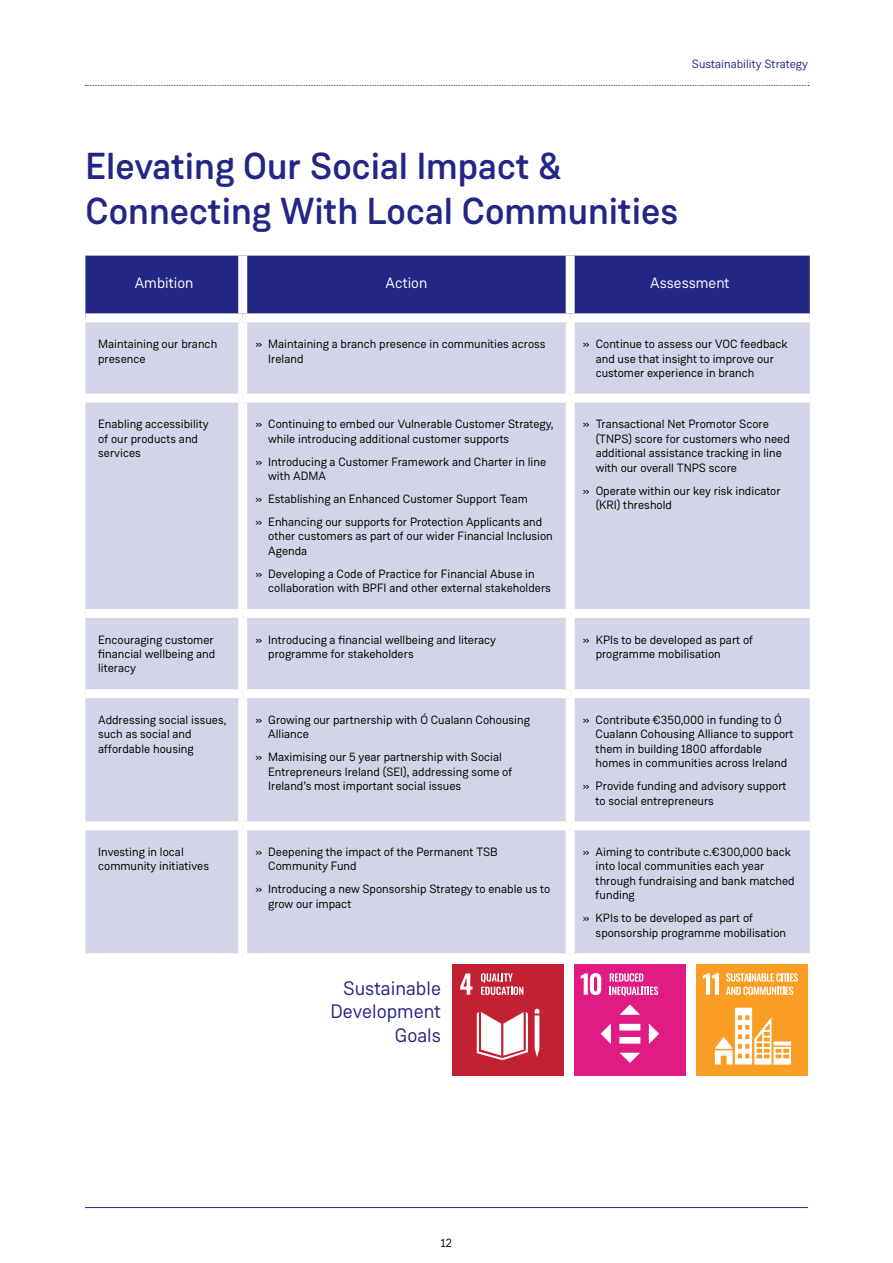
<style>
.page{position:relative;width:893px;height:1263px;background:#fff}
.page>*{position:absolute;margin:0;border:0;box-sizing:border-box;transform-origin:0 0}
.t1{font:500 37.5px/45px "Weissenhof Grotesk";color:#242686}
.t2{font:19.5px/23.4px "Weissenhof Grotesk";color:#242686;text-align:right}
.t3{font:15px "Weissenhof Grotesk";color:#fff}
.t4{font:12px/14.4px "Weissenhof Grotesk";color:#000}
.t5{font:12px "Weissenhof Grotesk";color:#242686}
</style>
<div class="page">
<hr style="left:85px;top:1207px;width:723px;height:1px;background:#242686">
<svg style="left:85px;top:85px;width:724px;height:1px"></svg>
<div style="left:85px;top:256px;width:725px;height:57px;background:#242686"></div>
<div style="left:85px;top:322px;width:725px;height:631px;background:#d3d4e7"></div>
<div style="left:238px;top:256px;width:9px;height:57px;background:#fff"></div>
<div style="left:566px;top:256px;width:9px;height:57px;background:#fff"></div>
<div style="left:238px;top:322px;width:9px;height:72px;background:#fff"></div>
<div style="left:566px;top:322px;width:9px;height:72px;background:#fff"></div>
<div style="left:85px;top:394px;width:158px;height:9px;background:#fff"></div>
<div style="left:243px;top:394px;width:327px;height:9px;background:#fff"></div>
<div style="left:238px;top:403px;width:9px;height:206px;background:#fff"></div>
<div style="left:570px;top:394px;width:240px;height:9px;background:#fff"></div>
<div style="left:566px;top:403px;width:9px;height:206px;background:#fff"></div>
<div style="left:85px;top:609px;width:158px;height:9px;background:#fff"></div>
<div style="left:243px;top:609px;width:327px;height:9px;background:#fff"></div>
<div style="left:238px;top:618px;width:9px;height:71px;background:#fff"></div>
<div style="left:570px;top:609px;width:240px;height:9px;background:#fff"></div>
<div style="left:566px;top:618px;width:9px;height:71px;background:#fff"></div>
<div style="left:85px;top:689px;width:158px;height:9px;background:#fff"></div>
<div style="left:243px;top:689px;width:327px;height:9px;background:#fff"></div>
<div style="left:238px;top:698px;width:9px;height:123px;background:#fff"></div>
<div style="left:570px;top:689px;width:240px;height:9px;background:#fff"></div>
<div style="left:566px;top:698px;width:9px;height:123px;background:#fff"></div>
<div style="left:85px;top:821px;width:158px;height:9px;background:#fff"></div>
<div style="left:243px;top:821px;width:327px;height:9px;background:#fff"></div>
<div style="left:238px;top:830px;width:9px;height:123px;background:#fff"></div>
<div style="left:570px;top:821px;width:240px;height:9px;background:#fff"></div>
<div style="left:566px;top:830px;width:9px;height:123px;background:#fff"></div>
<div style="left:452px;top:964px;width:111px;height:111px;background:#c22033"></div>
<svg style="left:460px;top:973px;width:12px;height:22px"></svg>
<svg style="left:481px;top:973px;width:42px;height:22px"></svg>
<svg style="left:477px;top:1012px;width:51px;height:48px"></svg>
<svg style="left:535px;top:1009px;width:4px;height:48px"></svg>
<div style="left:574px;top:964px;width:112px;height:111px;background:#e01b83"></div>
<svg style="left:581px;top:973px;width:20px;height:22px"></svg>
<svg style="left:610px;top:973px;width:48px;height:23px"></svg>
<div style="left:619px;top:1037px;width:21px;height:7px;background:#fff"></div>
<div style="left:619px;top:1024px;width:21px;height:6px;background:#fff"></div>
<svg style="left:620px;top:1004px;width:20px;height:11px"></svg>
<svg style="left:649px;top:1024px;width:10px;height:20px"></svg>
<svg style="left:620px;top:1053px;width:20px;height:10px"></svg>
<svg style="left:601px;top:1024px;width:10px;height:20px"></svg>
<div style="left:696px;top:964px;width:112px;height:111px;background:#f99d25"></div>
<svg style="left:703px;top:973px;width:16px;height:22px"></svg>
<svg style="left:726px;top:973px;width:72px;height:22px"></svg>
<svg style="left:715px;top:1008px;width:76px;height:56px"></svg>
<p class="t5" style="left:692px;top:57px;width:117px">Sustainability Strategy</p>
<h1 class="t1" style="left:85px;top:144px;width:594px">Elevating Our Social Impact &amp;<br>Connecting With Local Communities</h1>
<p class="t3" style="left:135px;top:274px;width:60px">Ambition</p>
<p class="t3" style="left:386px;top:274px;width:43px">Action</p>
<p class="t3" style="left:650px;top:274px;width:81px">Assessment</p>
<p class="t4" style="left:98px;top:337px;width:121px">Maintaining our branch presence</p>
<p class="t4" style="left:268px;top:337px;width:279px;text-indent:-13px">» Maintaining a branch presence in communities across<br>Ireland</p>
<p class="t4" style="left:596px;top:337px;width:194px;text-indent:-13px">» Continue to assess our VOC feedback and use that insight to improve our customer experience in branch</p>
<p class="t4" style="left:98px;top:417px;width:112px">Enabling accessibility of our products and services</p>
<p class="t4" style="left:268px;top:417px;width:287px;text-indent:-13px">» Continuing to embed our Vulnerable Customer Strategy, while introducing additional customer supports</p>
<p class="t4" style="left:268px;top:454px;width:279px;text-indent:-13px">» Introducing a Customer Framework and Charter in line with ADMA</p>
<p class="t4" style="left:255px;top:487px;width:288px;line-height:23px">» Establishing an Enhanced Customer Support Team<br>» Enhancing our supports for Protection Applicants and</p>
<p class="t4" style="left:268px;top:529px;width:286px">other customers as part of our wider Financial Inclusion<br>Agenda</p>
<p class="t4" style="left:268px;top:566px;width:284px;text-indent:-13px">» Developing a Code of Practice for Financial Abuse in collaboration with BPFI and other external stakeholders</p>
<p class="t4" style="left:596px;top:417px;width:196px;text-indent:-13px">» Transactional Net Promotor Score (TNPS) score for customers who need additional assistance tracking in line with our overall TNPS score</p>
<p class="t4" style="left:596px;top:483px;width:187px;text-indent:-13px">» Operate within our key risk indicator (KRI) threshold</p>
<p class="t4" style="left:98px;top:632px;width:119px">Encouraging customer financial wellbeing and literacy</p>
<p class="t4" style="left:268px;top:632px;width:229px;text-indent:-13px">» Introducing a financial wellbeing and literacy programme for stakeholders</p>
<p class="t4" style="left:596px;top:632px;width:159px;text-indent:-13px">» KPIs to be developed as part of programme mobilisation</p>
<p class="t4" style="left:98px;top:713px;width:130px">Addressing social issues, such as social and affordable housing</p>
<p class="t4" style="left:268px;top:713px;width:263px;text-indent:-13px">» Growing our partnership with Ó Cualann Cohousing<br>Alliance</p>
<p class="t4" style="left:268px;top:750px;width:246px;text-indent:-13px">» Maximising our 5 year partnership with Social<br>Entrepreneurs Ireland (SEI), addressing some of<br>Ireland’s most important social issues</p>
<p class="t4" style="left:98px;top:845px;width:112px">Investing in local community initiatives</p>
<p class="t4" style="left:268px;top:845px;width:231px;text-indent:-13px">» Deepening the impact of the Permanent TSB<br>Community Fund</p>
<p class="t4" style="left:268px;top:882px;width:284px;text-indent:-13px">» Introducing a new Sponsorship Strategy to enable us to grow our impact</p>
<h2 class="t2" style="left:330px;top:976px;width:112px">Sustainable<br>Development<br>Goals</h2>
<p class="t4" style="left:596px;top:713px;width:199px;text-indent:-13px">» Contribute €350,000 in funding to Ó Cualann Cohousing Alliance to support them in building 1800 affordable homes in communities across Ireland</p>
<p class="t4" style="left:596px;top:779px;width:193px;text-indent:-13px">» Provide funding and advisory support to social entrepreneurs</p>
<p class="t4" style="left:596px;top:845px;width:201px;text-indent:-13px">» Aiming to contribute c.€300,000 back into local communities each year through fundraising and bank matched funding</p>
<p class="t4" style="left:596px;top:911px;width:192px;text-indent:-13px">» KPIs to be developed as part of sponsorship programme mobilisation</p>
<p class="t4" style="left:441px;top:1236px;width:13px">12</p>
</div>
